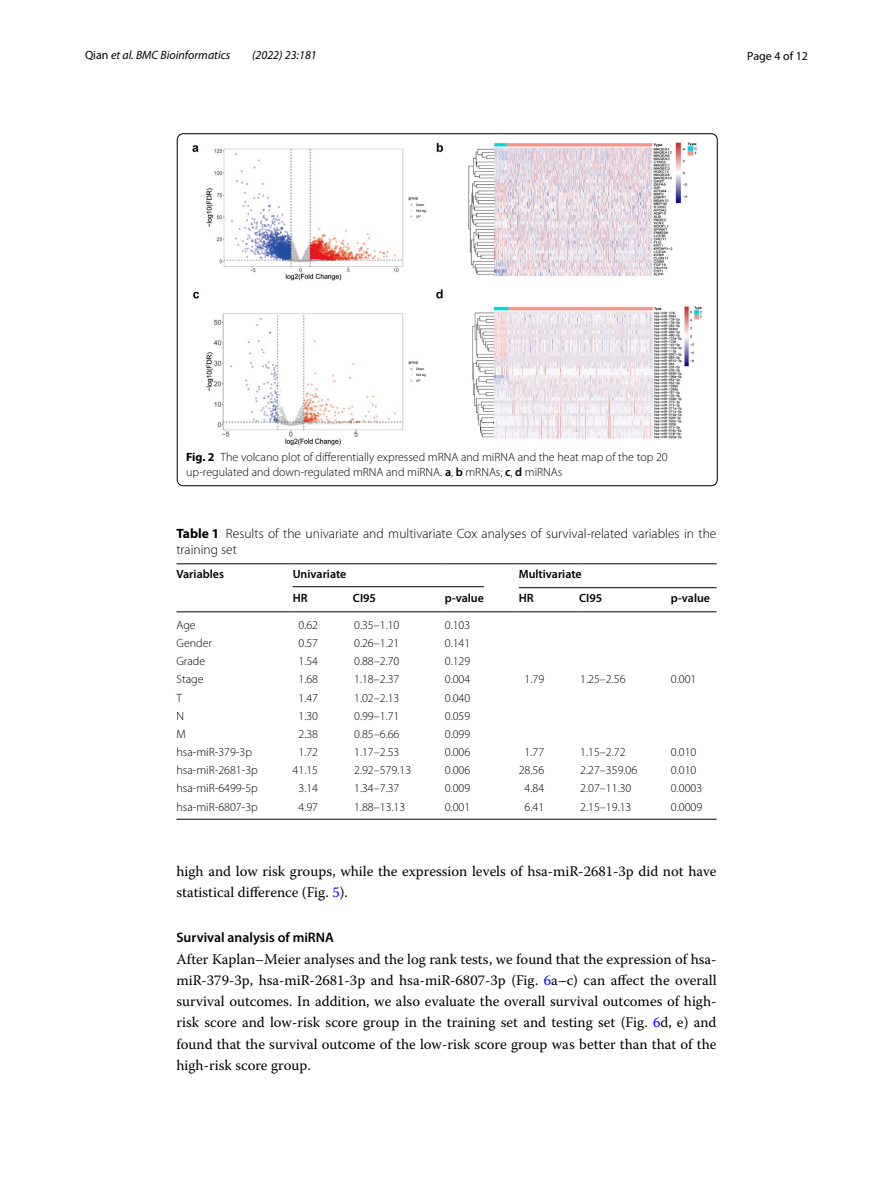
<style>
.page{position:relative;width:893px;height:1187px;background:#fff}
.page>*{position:absolute;margin:0;border:0;box-sizing:border-box;transform-origin:0 0}
.t1{font:14.7px/21.3px "Warnock Pro";color:#000}
.t2{font:600 13.8px "Myriad Pro";color:#000}
.t3{font:300 13.5px/16.5px "Myriad Pro";color:#000}
.t4{font:300 12px/15px "Myriad Pro";color:#000}
.t5{font:600 12px "Myriad Pro";color:#000}
.t6{font:italic 12px "Myriad Pro";color:#000}
.t7{font:12px "Myriad Pro";color:#000}
.s1{font-style:normal}
.s2{font-weight:700}
.s3{font-weight:600}
.s4{color:#00f}
</style>
<div class="page">
<img style="left:192px;top:143px;width:510px;height:302px">
<hr style="left:176px;top:563px;width:117px;height:1px;background:#000">
<hr style="left:176px;top:611px;width:117px;height:1px;background:#000">
<hr style="left:293px;top:563px;width:60px;height:1px;background:#000">
<hr style="left:353px;top:563px;width:92px;height:1px;background:#000">
<hr style="left:445px;top:563px;width:74px;height:1px;background:#000">
<hr style="left:519px;top:563px;width:60px;height:1px;background:#000">
<hr style="left:579px;top:563px;width:92px;height:1px;background:#000">
<hr style="left:671px;top:563px;width:45px;height:1px;background:#000">
<hr style="left:293px;top:611px;width:60px;height:1px;background:#000">
<hr style="left:353px;top:611px;width:92px;height:1px;background:#000">
<hr style="left:445px;top:611px;width:74px;height:1px;background:#000">
<hr style="left:519px;top:611px;width:60px;height:1px;background:#000">
<hr style="left:579px;top:611px;width:92px;height:1px;background:#000">
<hr style="left:671px;top:611px;width:45px;height:1px;background:#000">
<hr style="left:176px;top:818px;width:117px;height:1px;background:#000">
<hr style="left:293px;top:818px;width:60px;height:1px;background:#000">
<hr style="left:353px;top:818px;width:92px;height:1px;background:#000">
<hr style="left:445px;top:818px;width:74px;height:1px;background:#000">
<hr style="left:519px;top:818px;width:60px;height:1px;background:#000">
<hr style="left:579px;top:818px;width:92px;height:1px;background:#000">
<hr style="left:671px;top:818px;width:45px;height:1px;background:#000">
<hr style="left:293px;top:586px;width:191px;height:1px;background:#000">
<hr style="left:519px;top:587px;width:197px;height:1px;background:#000">
<p class="t6" style="left:85px;top:48px;width:147px"><span class="s1">Qian</span> et al. BMC Bioinformatics</p>
<p class="t6" style="left:252px;top:48px;width:66px">(2022) 23:181</p>
<p class="t7" style="left:747px;top:48px;width:62px">Page 4 of 12</p>
<p class="t4" style="left:186px;top:449px;width:483px"><span class="s2">Fig. 2</span> The volcano plot of differentially expressed mRNA and miRNA and the heat map of the top 20 up-regulated and down-regulated mRNA and miRNA. <span class="s3">a</span>, <span class="s3">b</span> mRNAs; <span class="s3">c</span>, <span class="s3">d</span> miRNAs</p>
<p class="t3" style="left:176px;top:525px;width:541px"><span class="s2">Table 1</span> Results of the univariate and multivariate Cox analyses of survival-related variables in the training set</p>
<p class="t5" style="left:176px;top:566px;width:49px">Variables</p>
<p class="t5" style="left:293px;top:566px;width:55px">Univariate</p>
<p class="t5" style="left:519px;top:566px;width:64px">Multivariate</p>
<p class="t5" style="left:293px;top:590px;width:16px">HR</p>
<p class="t5" style="left:353px;top:590px;width:25px">CI95</p>
<p class="t5" style="left:445px;top:590px;width:41px">p-value</p>
<p class="t5" style="left:519px;top:590px;width:16px">HR</p>
<p class="t5" style="left:579px;top:590px;width:25px">CI95</p>
<p class="t5" style="left:671px;top:590px;width:41px">p-value</p>
<p class="t4" style="left:176px;top:617px;width:21px">Age</p>
<p class="t4" style="left:298px;top:617px;width:21px">0.62</p>
<p class="t4" style="left:354px;top:617px;width:47px">0.35–1.10</p>
<p class="t4" style="left:445px;top:617px;width:27px">0.103</p>
<p class="t4" style="left:176px;top:635px;width:37px">Gender</p>
<p class="t4" style="left:298px;top:635px;width:21px">0.57</p>
<p class="t4" style="left:354px;top:635px;width:47px">0.26–1.21</p>
<p class="t4" style="left:445px;top:635px;width:27px">0.141</p>
<p class="t4" style="left:176px;top:654px;width:30px">Grade</p>
<p class="t4" style="left:298px;top:654px;width:21px">1.54</p>
<p class="t4" style="left:354px;top:654px;width:47px">0.88–2.70</p>
<p class="t4" style="left:445px;top:654px;width:27px">0.129</p>
<p class="t4" style="left:176px;top:672px;width:29px">Stage</p>
<p class="t4" style="left:298px;top:672px;width:21px">1.68</p>
<p class="t4" style="left:354px;top:672px;width:47px">1.18–2.37</p>
<p class="t4" style="left:445px;top:672px;width:27px">0.004</p>
<p class="t4" style="left:525px;top:672px;width:21px">1.79</p>
<p class="t4" style="left:580px;top:672px;width:47px">1.25–2.56</p>
<p class="t4" style="left:671px;top:672px;width:27px">0.001</p>
<p class="t4" style="left:176px;top:690px;width:7px">T</p>
<p class="t4" style="left:298px;top:690px;width:21px">1.47</p>
<p class="t4" style="left:354px;top:690px;width:47px">1.02–2.13</p>
<p class="t4" style="left:445px;top:690px;width:27px">0.040</p>
<p class="t4" style="left:176px;top:708px;width:9px">N</p>
<p class="t4" style="left:298px;top:708px;width:21px">1.30</p>
<p class="t4" style="left:354px;top:708px;width:47px">0.99–1.71</p>
<p class="t4" style="left:445px;top:708px;width:27px">0.059</p>
<p class="t4" style="left:176px;top:726px;width:11px">M</p>
<p class="t4" style="left:298px;top:726px;width:21px">2.38</p>
<p class="t4" style="left:354px;top:726px;width:47px">0.85–6.66</p>
<p class="t4" style="left:445px;top:726px;width:27px">0.099</p>
<p class="t4" style="left:176px;top:744px;width:77px">hsa-miR-379-3p</p>
<p class="t4" style="left:298px;top:744px;width:21px">1.72</p>
<p class="t4" style="left:354px;top:744px;width:47px">1.17–2.53</p>
<p class="t4" style="left:445px;top:744px;width:27px">0.006</p>
<p class="t4" style="left:525px;top:744px;width:21px">1.77</p>
<p class="t4" style="left:580px;top:744px;width:47px">1.15–2.72</p>
<p class="t4" style="left:671px;top:744px;width:27px">0.010</p>
<p class="t4" style="left:176px;top:762px;width:83px">hsa-miR-2681-3p</p>
<p class="t4" style="left:293px;top:762px;width:27px">41.15</p>
<p class="t4" style="left:354px;top:762px;width:59px">2.92–579.13</p>
<p class="t4" style="left:445px;top:762px;width:27px">0.006</p>
<p class="t4" style="left:519px;top:762px;width:27px">28.56</p>
<p class="t4" style="left:580px;top:762px;width:59px">2.27–359.06</p>
<p class="t4" style="left:671px;top:762px;width:27px">0.010</p>
<p class="t4" style="left:176px;top:781px;width:83px">hsa-miR-6499-5p</p>
<p class="t4" style="left:298px;top:781px;width:21px">3.14</p>
<p class="t4" style="left:354px;top:781px;width:47px">1.34–7.37</p>
<p class="t4" style="left:445px;top:781px;width:27px">0.009</p>
<p class="t4" style="left:525px;top:781px;width:21px">4.84</p>
<p class="t4" style="left:580px;top:781px;width:53px">2.07–11.30</p>
<p class="t4" style="left:671px;top:781px;width:33px">0.0003</p>
<p class="t4" style="left:176px;top:799px;width:83px">hsa-miR-6807-3p</p>
<p class="t4" style="left:298px;top:799px;width:21px">4.97</p>
<p class="t4" style="left:354px;top:799px;width:53px">1.88–13.13</p>
<p class="t4" style="left:445px;top:799px;width:27px">0.001</p>
<p class="t4" style="left:525px;top:799px;width:21px">6.41</p>
<p class="t4" style="left:580px;top:799px;width:53px">2.15–19.13</p>
<p class="t4" style="left:671px;top:799px;width:33px">0.0009</p>
<p class="t1" style="left:176px;top:859px;width:542px">high and low risk groups, while the expression levels of hsa-miR-2681-3p did not have statistical difference (Fig. <span class="s4">5</span>).</p>
<p class="t2" style="left:176px;top:928px;width:159px">Survival analysis of miRNA</p>
<p class="t1" style="left:176px;top:947px;width:542px;text-align:justify">After Kaplan–Meier analyses and the log rank tests, we found that the expression of hsa&shy;miR-379-3p, hsa-miR-2681-3p and hsa-miR-6807-3p (Fig. <span class="s4">6</span>a–c) can affect the overall survival outcomes. In addition, we also evaluate the overall survival outcomes of high&shy;risk score and low-risk score group in the training set and testing set (Fig. <span class="s4">6</span>d, e) and found that the survival outcome of the low-risk score group was better than that of the high-risk score group.</p>
</div>
